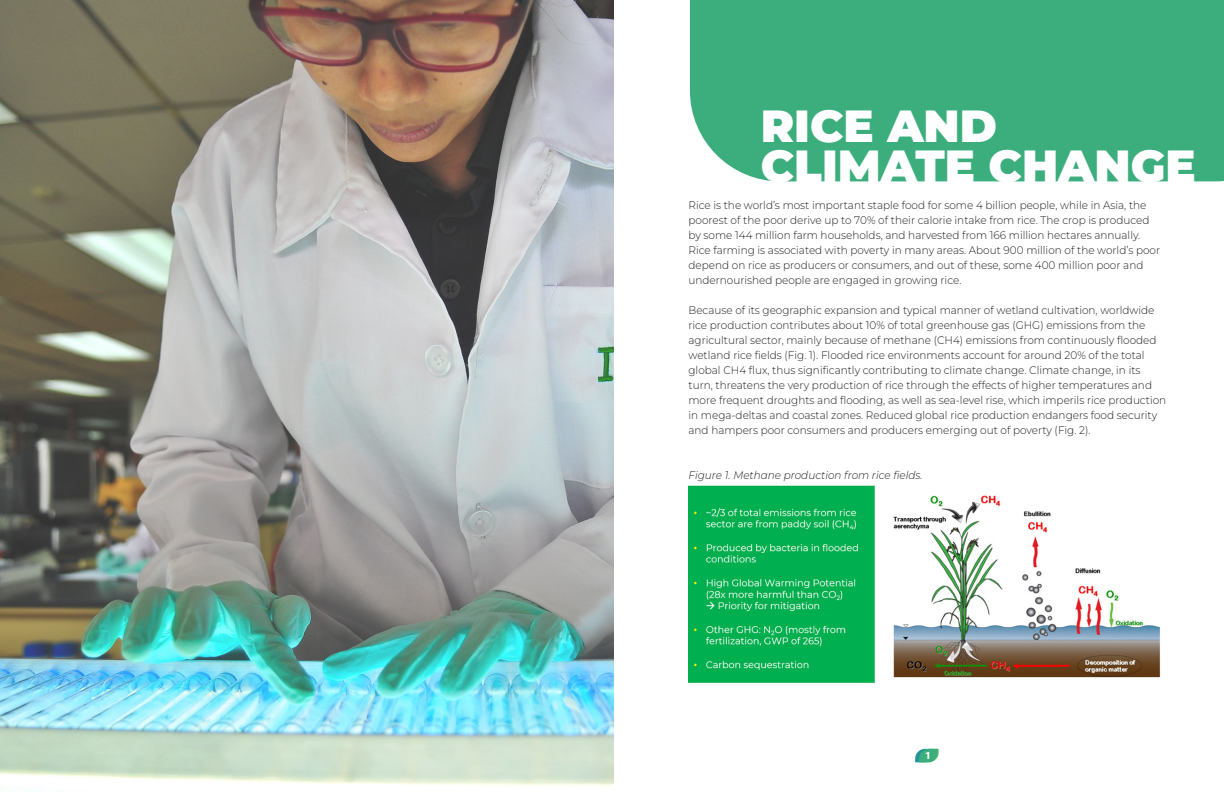
<style>
.page{position:relative;width:1224px;height:792px;background:#fff}
.page>*{position:absolute;margin:0;border:0;box-sizing:border-box;transform-origin:0 0}
.headers{font:900 45px/40px "Montserrat";color:#fff}
.body_format{font:300 11px/15px "Montserrat";color:#231f20;scale:.95 1}
.body_format-2{font:italic 300 11px "Montserrat";color:#231f20;scale:.95 1}
.t1{font:900 10px "Roboto";color:#fff}
</style>
<div class="page">
<svg style="left:915px;top:749px;width:24px;height:13px"></svg>
<img style="left:689px;top:485px;width:472px;height:198px">
<img style="left:0;top:0;width:614px;height:791px">
<div style="left:690px;top:0;width:534px;height:181px;background:#3cae7d"></div>
<p class="headers" style="left:761px;top:105px;width:436px">RICE AND<br>CLIMATE CHANGE</p>
<p class="body_format" style="left:689px;top:197px;width:498px">Rice is the world’s most important staple food for some 4 billion people, while in Asia, the poorest of the poor derive up to 70% of their calorie intake from rice. The crop is produced by some 144 million farm households, and harvested from 166 million hectares annually.<br>Rice farming is associated with poverty in many areas. About 900 million of the world’s poor depend on rice as producers or consumers, and out of these, some 400 million poor and undernourished people are engaged in growing rice.</p>
<p class="body_format" style="left:689px;top:302px;width:504px">Because of its geographic expansion and typical manner of wetland cultivation, worldwide rice production contributes about 10% of total greenhouse gas (GHG) emissions from the agricultural sector, mainly because of methane (CH4) emissions from continuously flooded wetland rice fields (Fig. 1). Flooded rice environments account for around 20% of the total global CH4 flux, thus significantly contributing to climate change. Climate change, in its turn, threatens the very production of rice through the effects of higher temperatures and more frequent droughts and flooding, as well as sea-level rise, which imperils rice production in mega-deltas and coastal zones. Reduced global rice production endangers food security and hampers poor consumers and producers emerging out of poverty (Fig. 2).</p>
<p class="body_format-2" style="left:689px;top:468px;width:248px">Figure 1. Methane production from rice fields.</p>
<p class="t1" style="left:925px;top:749px;width:7px">1</p>
</div>
